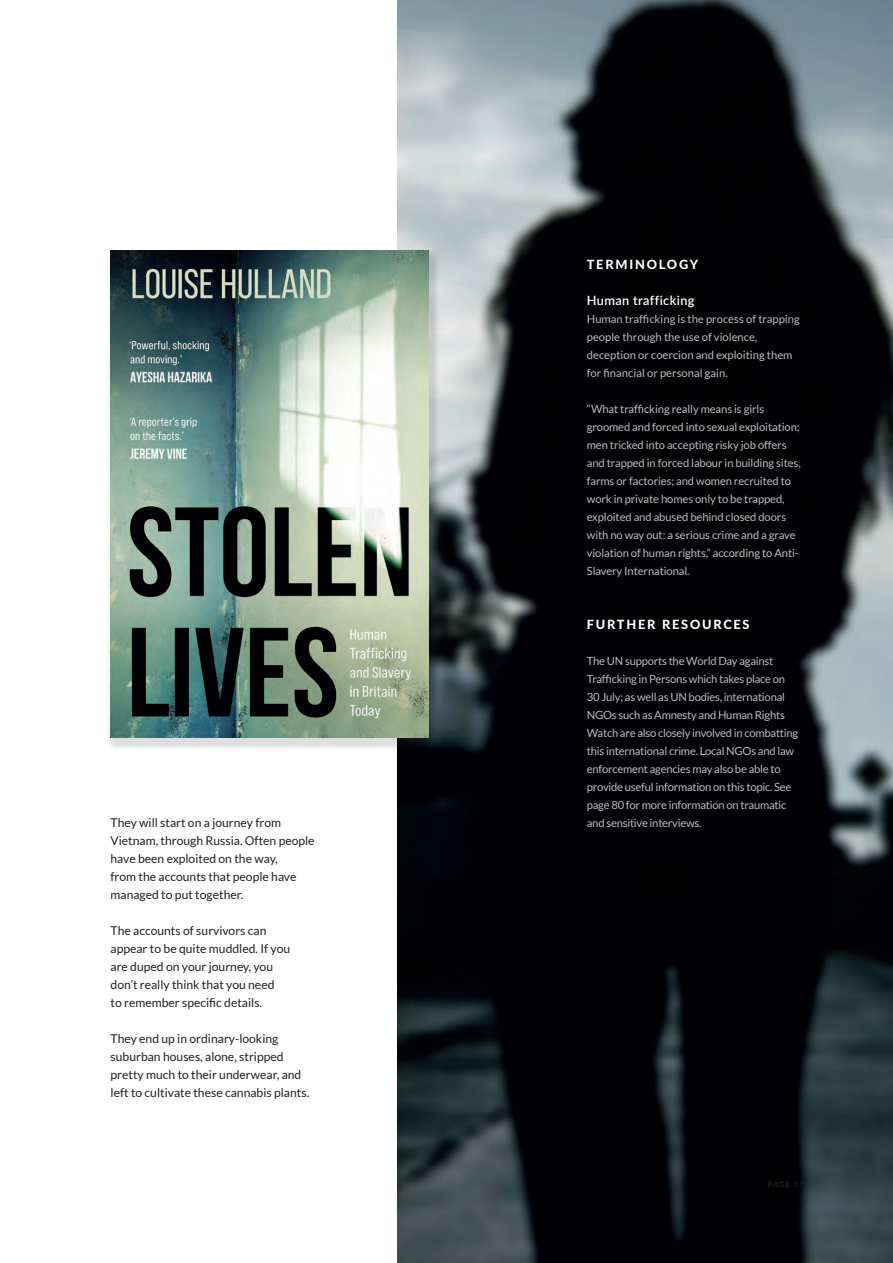
<style>
.page{position:relative;width:893px;height:1263px;background:#fff}
.page>*{position:absolute;margin:0;border:0;box-sizing:border-box;transform-origin:0 0}
.t1{font:800 12.75px "Lato";letter-spacing:.14em;color:#fff}
.t2{font:600 12.75px "Lato";letter-spacing:.03em;color:#fff}
.t3{font:12.15px/18px "Lato";color:#231f20}
.t4{font:11.25px/18px "Lato";letter-spacing:-.01em;color:#bcbdc0}
.t5{font:800 7.5px "Lato";letter-spacing:.13em;color:#231f20}
</style>
<div class="page">
<img style="left:398px;top:0;width:495px;height:1263px">
<div style="left:106px;top:248px;width:334px;height:503px;background:#231f20;opacity:.15"></div>
<img style="left:111px;top:250px;width:317px;height:487px">
<p class="t1" style="left:587px;top:255px;width:113px">TERMINOLOGY</p>
<p class="t2" style="left:587px;top:291px;width:109px">Human trafficking</p>
<p class="t4" style="left:587px;top:310px;width:215px">Human trafficking is the process of trapping people through the use of violence, deception or coercion and exploiting them for financial or personal gain.</p>
<p class="t4" style="left:587px;top:400px;width:215px">“What trafficking really means is girls groomed and forced into sexual exploitation; men tricked into accepting risky job offers and trapped in forced labour in building sites, farms or factories; and women recruited to work in private homes only to be trapped, exploited and abused behind closed doors with no way out: a serious crime and a grave violation of human rights,” according to Anti-Slavery International.</p>
<p class="t1" style="left:587px;top:615px;width:164px">FURTHER RESOURCES</p>
<p class="t4" style="left:587px;top:652px;width:213px">The UN supports the World Day against Trafficking in Persons which takes place on 30 July; as well as UN bodies, international NGOs such as Amnesty and Human Rights Watch are also closely involved in combatting this international crime. Local NGOs and law enforcement agencies may also be able to provide useful information on this topic. See page 80 for more information on traumatic</p>
<p class="t3" style="left:111px;top:814px;width:172px">They will start on a journey from</p>
<p class="t4" style="left:587px;top:814px;width:116px">and sensitive interviews.</p>
<p class="t3" style="left:111px;top:832px;width:206px">Vietnam, through Russia. Often people have been exploited on the way,<br>from the accounts that people have managed to put together.</p>
<p class="t3" style="left:111px;top:922px;width:181px">The accounts of survivors can appear to be quite muddled. If you are duped on your journey, you don’t really think that you need<br>to remember specific details.</p>
<p class="t3" style="left:111px;top:1030px;width:200px">They end up in ordinary-looking suburban houses, alone, stripped pretty much to their underwear, and left to cultivate these cannabis plants.</p>
<p class="t5" style="left:768px;top:1179px;width:37px">PAGE 37</p>
</div>
